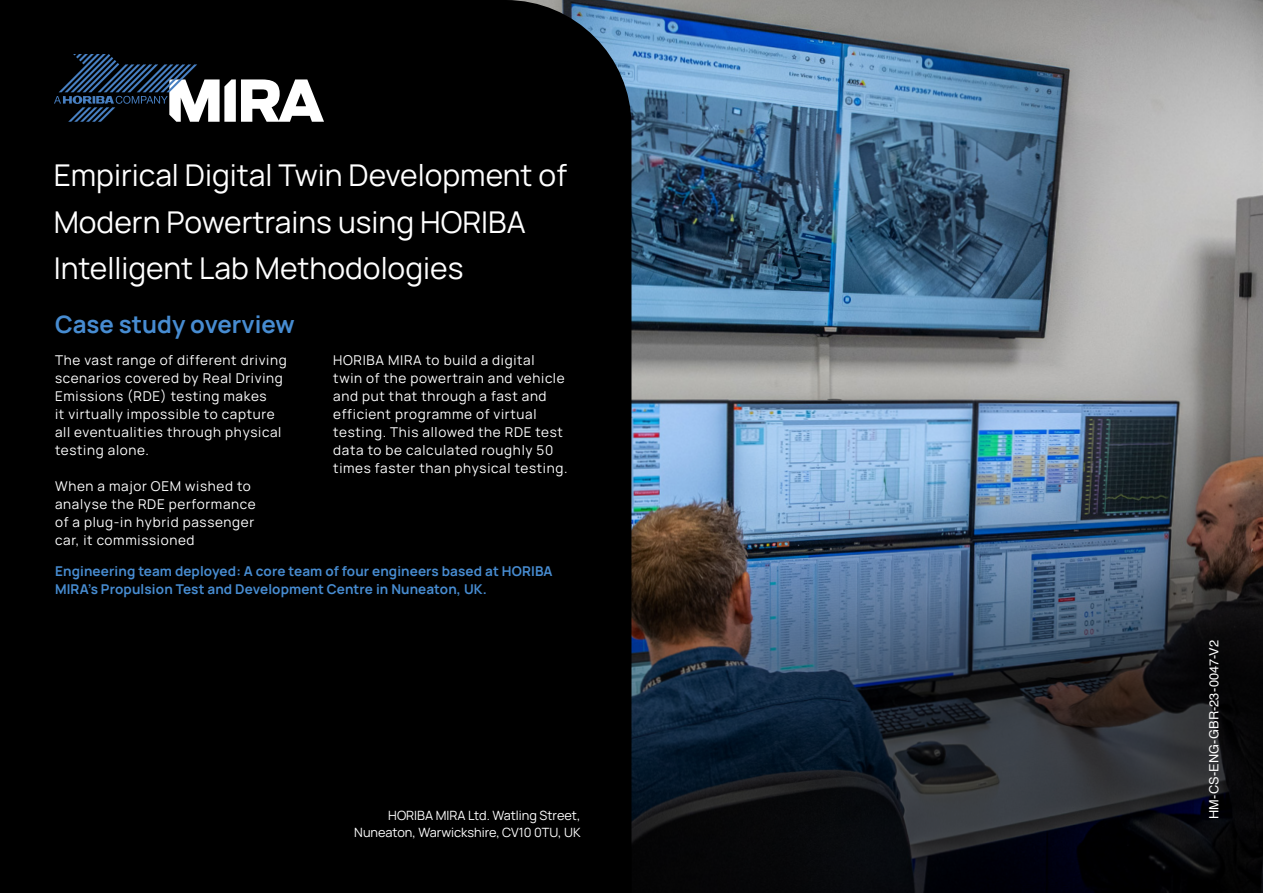
<style>
.page{position:relative;width:1263px;height:893px;background:#fff}
.page>*{position:absolute;margin:0;border:0;box-sizing:border-box;transform-origin:0 0}
.t1{font:30px/46.5px "Manrope";color:#fff}
.t2{font:700 24px "Manrope";color:#478cd1}
.t3{font:13.5px/18px "Manrope";letter-spacing:.05em;color:#fff}
.t4{font:700 13.5px/18px "Manrope";letter-spacing:.01em;color:#478cd1}
.t5{font:12.75px/16.5px "Manrope";color:#fff;text-align:right}
.t6{font:12.75px "Helvetica";letter-spacing:.01em;color:#fff}
</style>
<div class="page">
<img style="left:631px;top:0;width:632px;height:893px">
<div style="left:0;top:0;width:631px;height:893px;background:#000"></div>
<svg style="left:54px;top:54px;width:270px;height:68px"></svg>
<h1 class="t1" style="left:54px;top:151px;width:515px">Empirical Digital Twin Development of<br>Modern Powertrains using HORIBA<br>Intelligent Lab Methodologies</h1>
<h2 class="t2" style="left:55px;top:308px;width:241px">Case study overview</h2>
<p class="t3" style="left:55px;top:350px;width:233px">The vast range of different driving scenarios covered by Real Driving<br>Emissions (RDE) testing makes<br>it virtually impossible to capture all eventualities through physical testing alone.</p>
<p class="t3" style="left:55px;top:476px;width:202px">When a major OEM wished to analyse the RDE performance of a plug-in hybrid passenger car, it commissioned</p>
<p class="t3" style="left:333px;top:350px;width:236px">HORIBA MIRA to build a digital<br>twin of the powertrain and vehicle and put that through a fast and efficient programme of virtual testing. This allowed the RDE test data to be calculated roughly 50 times faster than physical testing.</p>
<p class="t4" style="left:55px;top:561px;width:499px">Engineering team deployed: A core team of four engineers based at HORIBA<br>MIRA’s Propulsion Test and Development Centre in Nuneaton, UK.</p>
<p class="t5" style="left:354px;top:807px;width:228px">HORIBA MIRA Ltd. Watling Street,<br>Nuneaton, Warwickshire, CV10 0TU, UK</p>
<p class="t6" style="left:1204px;top:819px;width:181px;rotate:-90deg">HM-CS-ENG-GBR-23-0047-V2</p>
</div>
